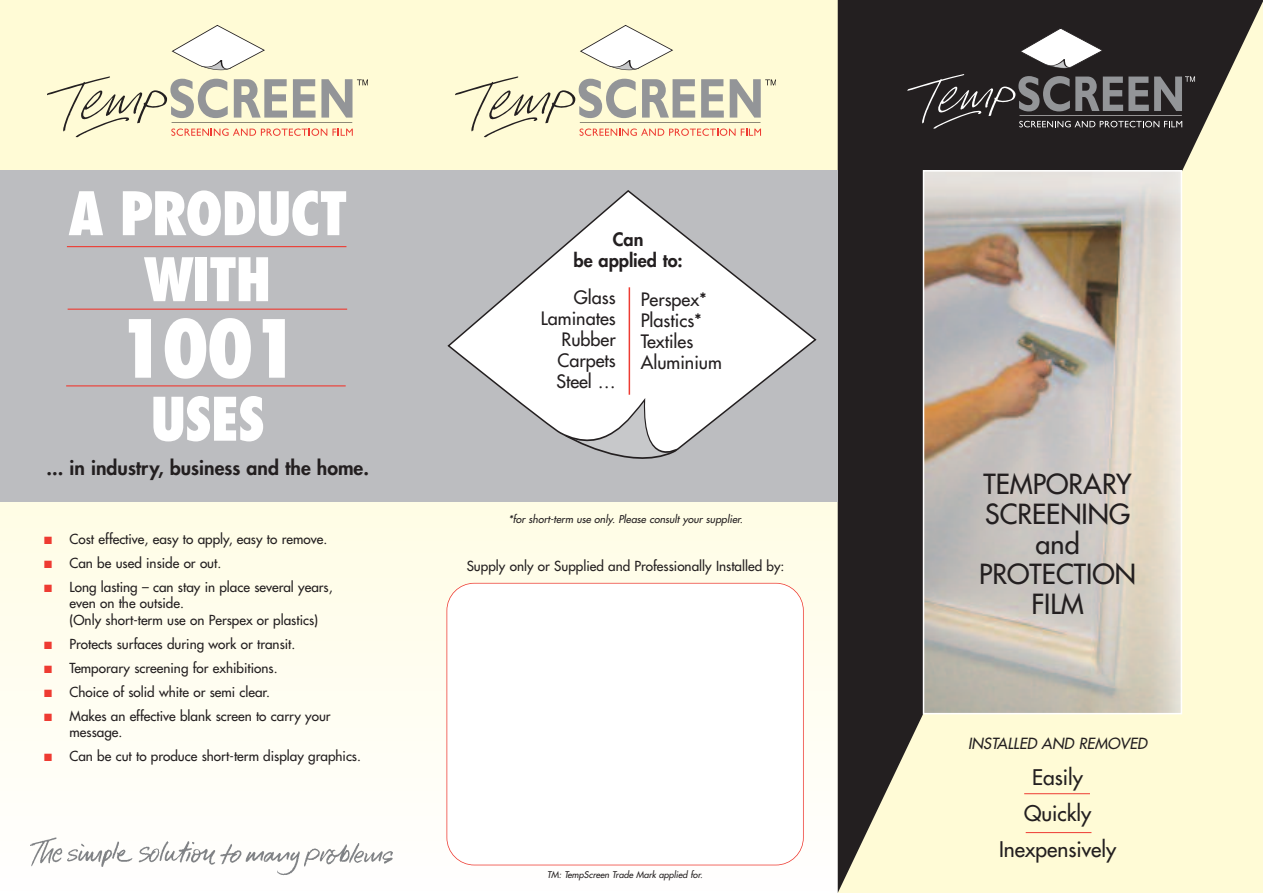
<style>
.page{position:relative;width:1263px;height:893px;background:#fff}
.page>*{position:absolute;margin:0;border:0;box-sizing:border-box;transform-origin:0 0}
.t1{font:800 condensed 77.7px "Futura";color:#fff}
.t2{font:800 condensed 58.35px/66px "Futura";letter-spacing:-.03em;color:#fff;text-align:center}
.t3{font:27px/30px "Futura";color:#231f20;text-align:center}
.t4{font:21px/36px "Futura";color:#231f20;text-align:center}
.t5{font:800 19.5px "Futura";color:#231f20}
.t6{font:18px/21px "Futura";color:#231f20;text-align:right}
.t7{font:800 18px/21px "Futura";color:#231f20;text-align:center}
.t8{font:italic 15px "Futura";color:#231f20}
.t9{font:13.5px/16.5px "Futura";color:#231f20}
.t10{font:italic 10.5px "Futura";color:#231f20}
.t11{font:italic 9px "Futura";color:#231f20}
.s1{color:#ee3b32}
</style>
<div class="page">
<div style="left:0;top:0;width:839px;height:255px;background:#fffbd6"></div>
<div style="left:0;top:502px;width:838px;height:15px;background:#fffde5"></div>
<div style="left:0;top:515px;width:838px;height:15px;background:#fffde6"></div>
<div style="left:0;top:527px;width:838px;height:15px;background:#fffde7"></div>
<div style="left:0;top:540px;width:838px;height:15px;background:#fffde8"></div>
<div style="left:0;top:552px;width:838px;height:15px;background:#fffde9"></div>
<div style="left:0;top:565px;width:838px;height:15px;background:#fffde9"></div>
<div style="left:0;top:577px;width:838px;height:15px;background:#fffdea"></div>
<div style="left:0;top:590px;width:838px;height:14px;background:#fffdeb"></div>
<div style="left:0;top:602px;width:838px;height:15px;background:#fffdec"></div>
<div style="left:0;top:614px;width:838px;height:15px;background:#fffded"></div>
<div style="left:0;top:627px;width:838px;height:15px;background:#fffded"></div>
<div style="left:0;top:639px;width:838px;height:15px;background:#fffdee"></div>
<div style="left:0;top:652px;width:838px;height:15px;background:#fffdef"></div>
<div style="left:0;top:664px;width:838px;height:15px;background:#fffdf0"></div>
<div style="left:0;top:677px;width:838px;height:15px;background:#fffdf1"></div>
<div style="left:0;top:689px;width:838px;height:15px;background:#fffef2"></div>
<div style="left:0;top:702px;width:838px;height:15px;background:#fffef2"></div>
<div style="left:0;top:714px;width:838px;height:15px;background:#fffef3"></div>
<div style="left:0;top:727px;width:838px;height:15px;background:#fffef4"></div>
<div style="left:0;top:739px;width:838px;height:15px;background:#fffef5"></div>
<div style="left:0;top:752px;width:838px;height:15px;background:#fffef6"></div>
<div style="left:0;top:764px;width:838px;height:15px;background:#fffef6"></div>
<div style="left:0;top:777px;width:838px;height:15px;background:#fffef7"></div>
<div style="left:0;top:789px;width:838px;height:15px;background:#fffef8"></div>
<div style="left:0;top:802px;width:838px;height:15px;background:#fffef9"></div>
<div style="left:0;top:814px;width:838px;height:15px;background:#fffefa"></div>
<div style="left:0;top:827px;width:838px;height:15px;background:#fffefa"></div>
<div style="left:0;top:839px;width:838px;height:15px;background:#fffefb"></div>
<svg style="left:838px;top:0;width:425px;height:893px;background:#a09c88"></svg>
<img style="left:926px;top:173px;width:253px;height:538px">
<div style="left:923px;top:170px;width:259px;height:544px;border:2px solid #fff"></div>
<svg style="left:908px;top:28px;width:287px;height:101px;background:#444142"></svg>
<svg style="left:47px;top:25px;width:321px;height:112px"></svg>
<svg style="left:455px;top:25px;width:321px;height:112px"></svg>
<div style="left:0;top:170px;width:838px;height:332px;background:#bcbdc0"></div>
<hr style="left:1024px;top:793px;width:66px;height:1px;background:#ee3b32">
<hr style="left:1026px;top:832px;width:65px;height:1px;background:#ee3b32">
<div style="left:447px;top:583px;width:356px;height:282px;background:#fff;border-radius:27px"></div>
<div style="left:446px;top:583px;width:358px;height:282px;border:2px solid #ee3b32;border-radius:28px"></div>
<svg style="left:447px;top:190px;width:369px;height:269px"></svg>
<hr style="left:67px;top:246px;width:279px;height:1px;background:#ee3b32">
<hr style="left:68px;top:309px;width:279px;height:1px;background:#ee3b32">
<hr style="left:66px;top:385px;width:280px;height:1px;background:#ee3b32">
<hr style="left:629px;top:287px;width:1px;height:108px;background:#ee3b32">
<img style="left:30px;top:837px;width:363px;height:39px">
<h2 class="t2" style="left:68px;top:186px;width:281px">A PRODUCT<br>WITH</h2>
<h1 class="t1" style="left:117px;top:316px;width:182px">1001</h1>
<h2 class="t2" style="left:150px;top:391px;width:117px">USES</h2>
<h3 class="t5" style="left:47px;top:459px;width:324px">... in industry, business and the home.</h3>
<p class="t9" style="left:44px;top:531px;width:285px"><span class="s1">■</span> Cost effective, easy to apply, easy to remove.</p>
<p class="t9" style="left:44px;top:555px;width:179px"><span class="s1">■</span> Can be used inside or out.</p>
<p class="t9" style="left:70px;top:579px;width:265px;text-indent:-26px"><span class="s1">■</span> Long lasting – can stay in place several years, even on the outside.<br>(Only short-term use on Perspex or plastics)</p>
<p class="t9" style="left:44px;top:636px;width:253px"><span class="s1">■</span> Protects surfaces during work or transit.</p>
<p class="t9" style="left:44px;top:660px;width:235px"><span class="s1">■</span> Temporary screening for exhibitions.</p>
<p class="t9" style="left:44px;top:684px;width:227px"><span class="s1">■</span> Choice of solid white or semi clear.</p>
<p class="t9" style="left:70px;top:708px;width:263px;text-indent:-26px"><span class="s1">■</span> Makes an effective blank screen to carry your message.</p>
<p class="t9" style="left:44px;top:749px;width:319px"><span class="s1">■</span> Can be cut to produce short-term display graphics.</p>
<h3 class="t7" style="left:574px;top:231px;width:111px">Can<br>be applied to:</h3>
<h3 class="t6" style="left:541px;top:289px;width:76px">Glass<br>Laminates<br>Rubber<br>Carpets<br>Steel …</h3>
<h3 class="t6" style="left:641px;top:290px;width:83px;text-align:left">Perspex*<br>Plastics*<br>Textiles<br>Aluminium</h3>
<p class="t10" style="left:508px;top:514px;width:236px">*for short-term use only. Please consult your supplier.</p>
<p class="t9" style="left:467px;top:559px;width:319px">Supply only or Supplied and Professionally Installed by:</p>
<p class="t11" style="left:547px;top:870px;width:157px">TM: TempScreen Trade Mark applied for.</p>
<h3 class="t3" style="left:979px;top:470px;width:158px">TEMPORARY<br>SCREENING and<br>PROTECTION<br>FILM</h3>
<p class="t8" style="left:968px;top:736px;width:181px">INSTALLED AND REMOVED</p>
<h3 class="t4" style="left:999px;top:760px;width:119px">Easily<br>Quickly<br>Inexpensively</h3>
</div>
